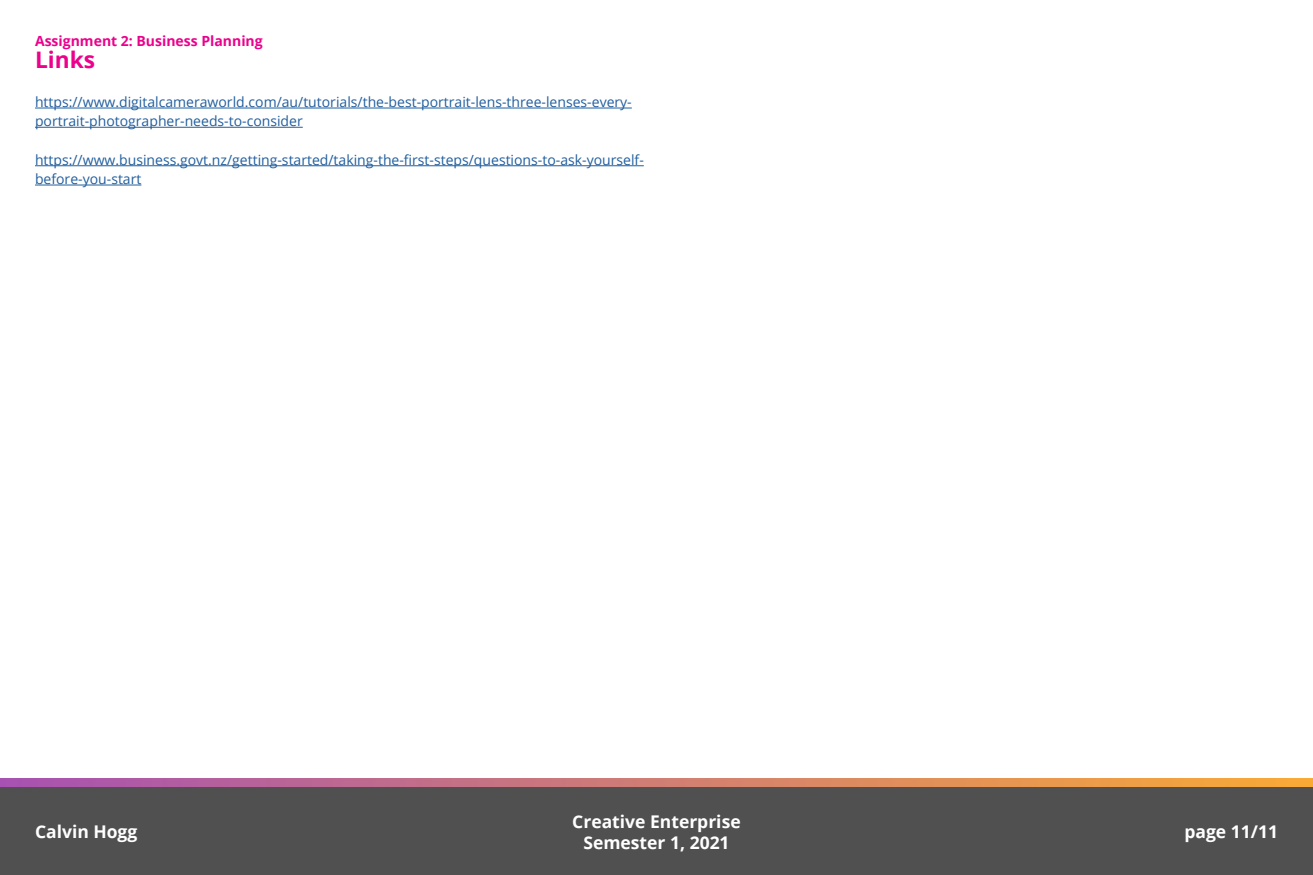
<style>
.page{position:relative;width:1313px;height:875px;background:#fff}
.page>*{position:absolute;margin:0;border:0;box-sizing:border-box;transform-origin:0 0}
.t1{font:700 22.75px "Open Sans";color:#ec008c}
.t2{font:700 17.5px/21px "Open Sans";color:#fff;text-align:center}
.Custom_style{font:14px/19.2px "Open Sans";color:#215e9e}
.t3{font:700 14px "Open Sans";color:#ec008c}
</style>
<div class="page">
<svg style="left:0;top:779px;width:1312px;height:9px;background:#c1786f"></svg>
<div style="left:0;top:788px;width:1312px;height:87px;background:#505050"></div>
<hr style="left:35px;top:108px;width:597px;height:1px;background:#215e9e">
<hr style="left:35px;top:127px;width:268px;height:1px;background:#215e9e">
<hr style="left:35px;top:165px;width:609px;height:1px;background:#215e9e">
<hr style="left:35px;top:185px;width:106px;height:1px;background:#215e9e">
<p class="t3" style="left:35px;top:31px;width:229px">Assignment 2: Business Planning</p>
<p class="t1" style="left:35px;top:44px;width:62px">Links</p>
<p class="Custom_style" style="left:35px;top:92px;width:598px">https://www.digitalcameraworld.com/au/tutorials/the-best-portrait-lens-three-lenses-every&shy;portrait-photographer-needs-to-consider</p>
<p class="Custom_style" style="left:35px;top:150px;width:610px">https://www.business.govt.nz/getting-started/taking-the-first-steps/questions-to-ask-yourself&shy;before-you-start</p>
<p class="t2" style="left:572px;top:810px;width:170px">Creative Enterprise<br>Semester 1, 2021</p>
<p class="t2" style="left:35px;top:820px;width:104px">Calvin Hogg</p>
<p class="t2" style="left:1184px;top:821px;width:95px">page 11/11</p>
</div>
